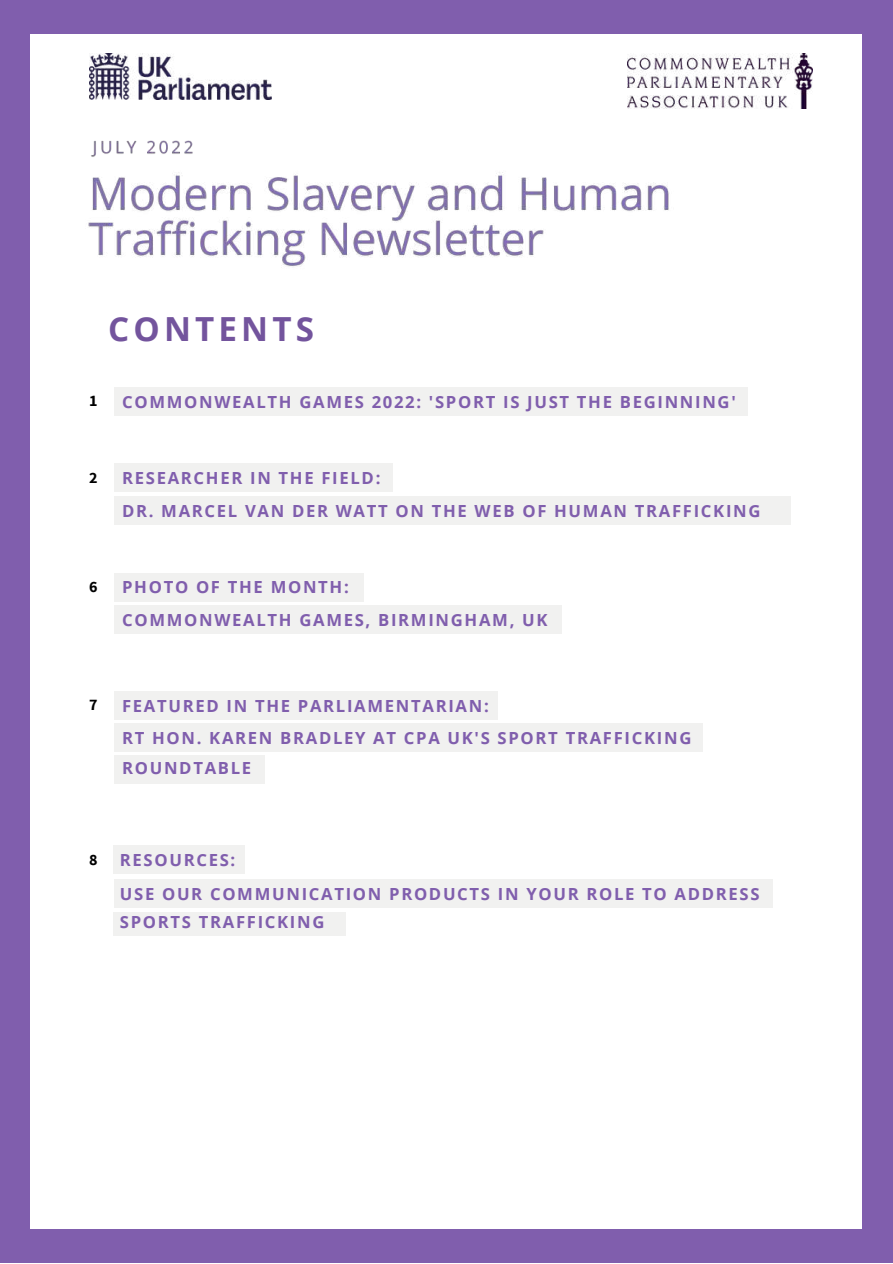
<style>
.page{position:relative;width:893px;height:1264px;background:#fff}
.page>*{position:absolute;margin:0;border:0;box-sizing:border-box;transform-origin:0 0}
.t1{font:700 33.15px "Open Sans";letter-spacing:.125em;color:#73549d}
.t2{font:700 16.65px/32.2px "Open Sans";letter-spacing:.1em;color:#805ead}
.t3{font:700 16.05px "Source Sans Pro";color:#000}
</style>
<div class="page">
<div style="left:0;top:0;width:892px;height:1262px;background:#805ead"></div>
<div style="left:31px;top:34px;width:831px;height:1194px;background:#fff"></div>
<img style="left:89px;top:54px;width:182px;height:46px">
<img style="left:627px;top:54px;width:185px;height:55px">
<img style="left:91px;top:140px;width:102px;height:17px">
<img style="left:88px;top:172px;width:581px;height:95px">
<div style="left:114px;top:387px;width:633px;height:28px;background:#f1f1f0"></div>
<div style="left:114px;top:496px;width:677px;height:28px;background:#f1f1f0"></div>
<div style="left:114px;top:464px;width:279px;height:28px;background:#f1f1f0"></div>
<div style="left:114px;top:723px;width:588px;height:28px;background:#f1f1f0"></div>
<div style="left:114px;top:691px;width:383px;height:28px;background:#f1f1f0"></div>
<div style="left:114px;top:755px;width:151px;height:28px;background:#f1f1f0"></div>
<div style="left:113px;top:845px;width:132px;height:28px;background:#f1f1f0"></div>
<div style="left:114px;top:879px;width:658px;height:28px;background:#f1f1f0"></div>
<div style="left:113px;top:911px;width:233px;height:24px;background:#f1f1f0"></div>
<div style="left:114px;top:605px;width:448px;height:28px;background:#f1f1f0"></div>
<div style="left:114px;top:573px;width:250px;height:28px;background:#f1f1f0"></div>
<h1 class="t1" style="left:108px;top:305px;width:207px">CONTENTS</h1>
<p class="t3" style="left:89px;top:390px;width:10px">1</p>
<p class="t2" style="left:122px;top:385px;width:615px">COMMONWEALTH GAMES 2022: 'SPORT IS JUST THE BEGINNING'</p>
<p class="t3" style="left:89px;top:467px;width:10px">2</p>
<p class="t2" style="left:122px;top:461px;width:640px">RESEARCHER IN THE FIELD:<br>DR. MARCEL VAN DER WATT ON THE WEB OF HUMAN TRAFFICKING</p>
<p class="t3" style="left:89px;top:576px;width:10px">6</p>
<p class="t2" style="left:122px;top:570px;width:427px">PHOTO OF THE MONTH:<br>COMMONWEALTH GAMES, BIRMINGHAM, UK</p>
<p class="t3" style="left:89px;top:694px;width:10px">7</p>
<p class="t2" style="left:122px;top:689px;width:570px">FEATURED IN THE PARLIAMENTARIAN:<br>RT HON. KAREN BRADLEY AT CPA UK'S SPORT TRAFFICKING</p>
<p class="t2" style="left:122px;top:751px;width:131px">ROUNDTABLE</p>
<p class="t3" style="left:89px;top:848px;width:10px">8</p>
<p class="t2" style="left:120px;top:842px;width:641px;line-height:34px">RESOURCES:<br>USE OUR COMMUNICATION PRODUCTS IN YOUR ROLE TO ADDRESS</p>
<p class="t2" style="left:120px;top:905px;width:206px">SPORTS TRAFFICKING</p>
</div>
